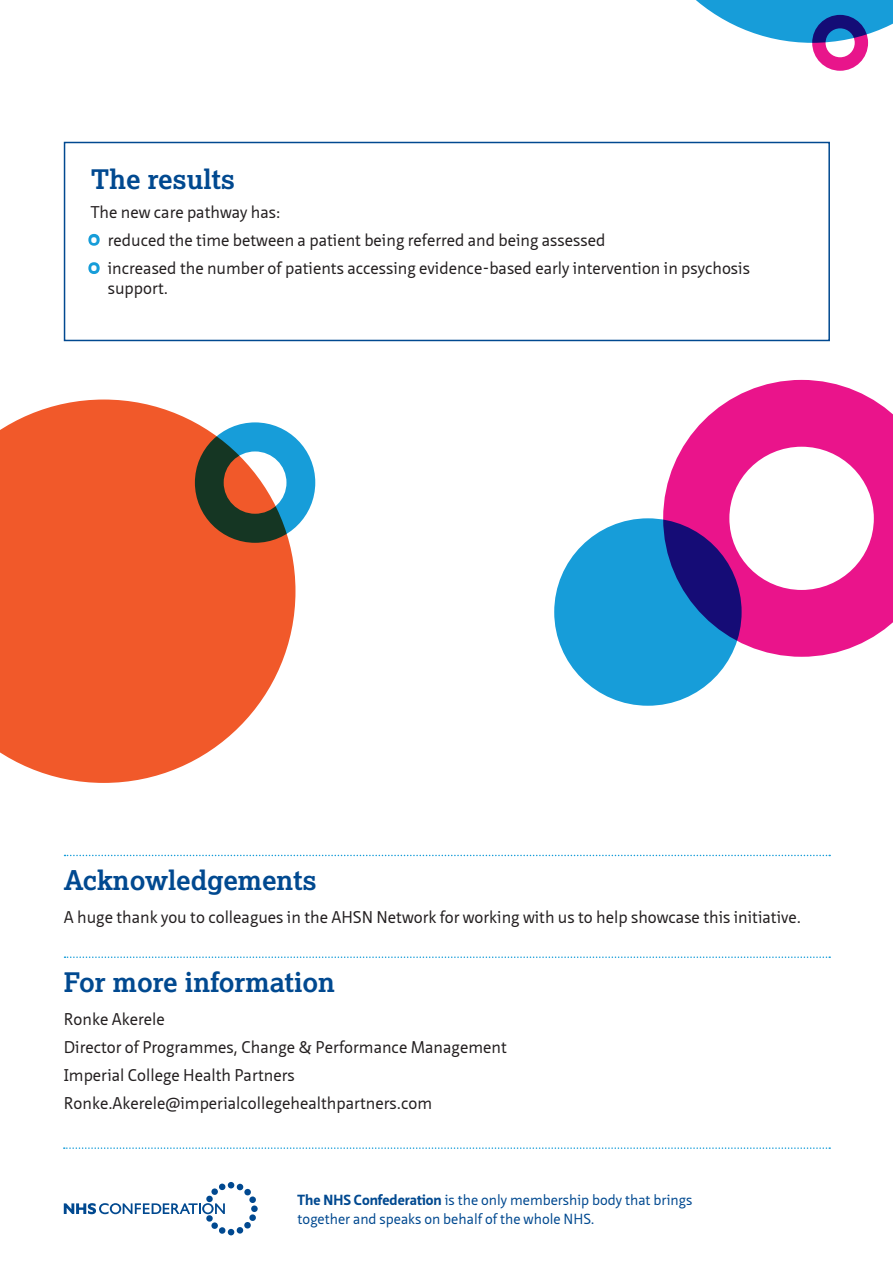
<style>
.page{position:relative;width:893px;height:1263px;background:#fff}
.page>*{position:absolute;margin:0;border:0;box-sizing:border-box;transform-origin:0 0}
.t1{font:700 27px "Lexia";color:#014990}
.t2{font:16.5px/28.3px "Neue Sans";color:#231f20}
.t3{font:14.25px/19.5px "Neue Sans";color:#014990}
.s1{font-family:"Open Sans";font-weight:800;color:#fff}
.s2{font-weight:700}
</style>
<div class="page">
<svg style="left:64px;top:1182px;width:194px;height:53px"></svg>
<svg style="left:64px;top:1147px;width:766px;height:2px"></svg>
<svg style="left:696px;top:0;width:197px;height:71px"></svg>
<svg style="left:88px;top:233px;width:12px;height:13px"></svg>
<svg style="left:88px;top:262px;width:12px;height:12px"></svg>
<div style="left:64px;top:142px;width:766px;height:199px;border:2px solid #014990"></div>
<svg style="left:65px;top:855px;width:765px;height:1px"></svg>
<svg style="left:65px;top:956px;width:765px;height:2px"></svg>
<div style="left:554px;top:518px;width:188px;height:188px;background:#179dd9;border-radius:50%"></div>
<svg style="left:0;top:399px;width:295px;height:384px;background:#f26d44"></svg>
<svg style="left:195px;top:422px;width:120px;height:121px"></svg>
<svg style="left:663px;top:380px;width:230px;height:277px;fill:#ea148b"></svg>
<h1 class="t1" style="left:91px;top:162px;width:146px">The results</h1>
<p class="t2" style="left:91px;top:198px;width:191px">The new care pathway has:</p>
<p class="t2" style="left:91px;top:226px;width:516px"><span class="s1">•</span> reduced the time between a patient being referred and being assessed</p>
<p class="t2" style="left:108px;top:259px;width:644px;line-height:19.8px;text-indent:-17px"><span class="s1">•</span> increased the number of patients accessing evidence-based early intervention in psychosis support.</p>
<h1 class="t1" style="left:64px;top:863px;width:254px">Acknowledgements</h1>
<p class="t2" style="left:64px;top:903px;width:739px">A huge thank you to colleagues in the AHSN Network for working with us to help showcase this initiative.</p>
<h1 class="t1" style="left:64px;top:965px;width:273px">For more information</h1>
<p class="t2" style="left:64px;top:1005px;width:445px">Ronke Akerele<br>Director of Programmes, Change &amp; Performance Management Imperial College Health Partners Ronke.Akerele@imperialcollegehealthpartners.com</p>
<p class="t3" style="left:298px;top:1190px;width:396px"><span class="s2">The NHS Confederation</span> is the only membership body that brings together and speaks on behalf of the whole NHS.</p>
</div>
